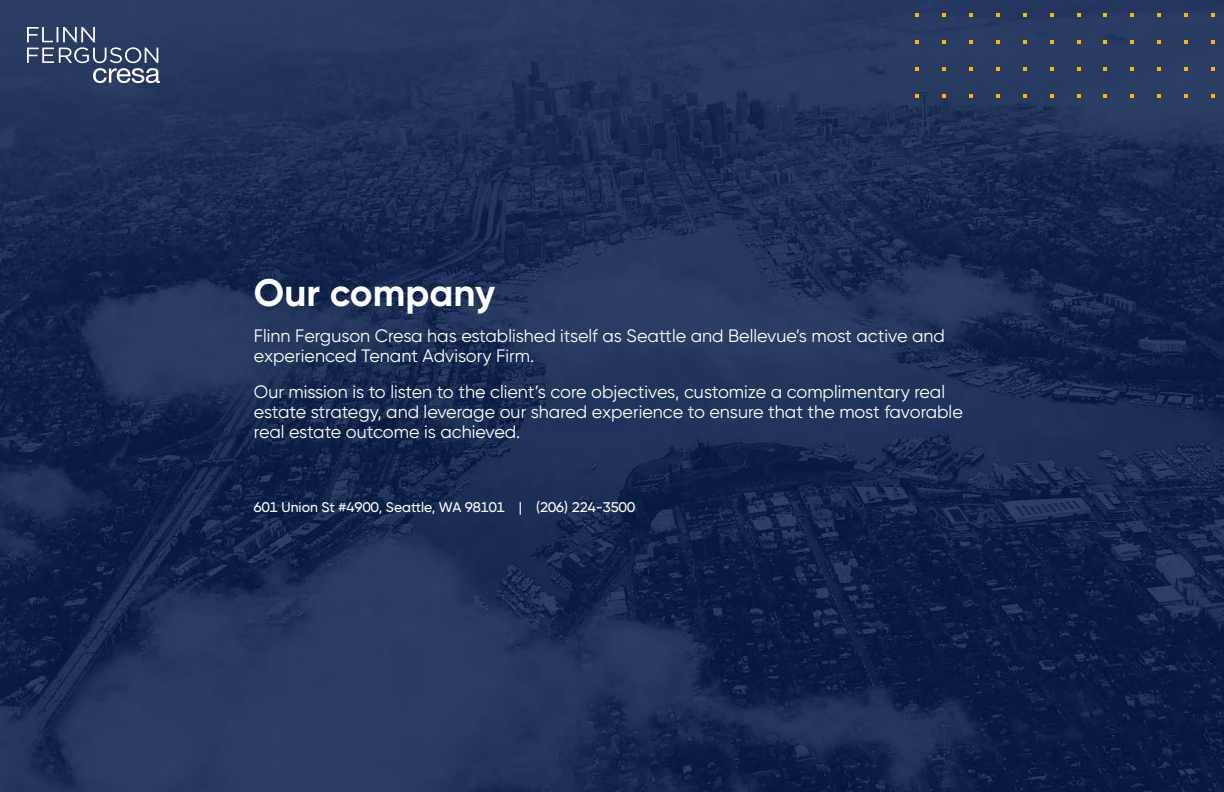
<style>
.page{position:relative;width:1224px;height:792px;background:#fff}
.page>*{position:absolute;margin:0;border:0;box-sizing:border-box;transform-origin:0 0}
.t1{font:700 38.3px "Gilroy";color:#fff}
.t2{font:18px/20px "Gilroy";color:#fff}
.t3{font:500 14px "Gilroy";color:#fff}
</style>
<div class="page">
<img style="left:0;top:0;width:1224px;height:792px">
<svg style="left:27px;top:27px;width:133px;height:56px;background:#4b5c7d"></svg>
<svg style="left:1077px;top:13px;width:3px;height:4px"></svg>
<svg style="left:1050px;top:13px;width:3px;height:4px"></svg>
<svg style="left:1212px;top:13px;width:3px;height:4px"></svg>
<svg style="left:1023px;top:13px;width:3px;height:4px"></svg>
<svg style="left:1185px;top:13px;width:3px;height:4px"></svg>
<svg style="left:996px;top:13px;width:3px;height:4px"></svg>
<svg style="left:915px;top:13px;width:3px;height:4px"></svg>
<svg style="left:1158px;top:13px;width:3px;height:4px"></svg>
<svg style="left:969px;top:13px;width:3px;height:4px"></svg>
<svg style="left:1131px;top:13px;width:3px;height:4px"></svg>
<svg style="left:942px;top:13px;width:3px;height:4px"></svg>
<svg style="left:1104px;top:13px;width:3px;height:4px"></svg>
<h1 class="t1" style="left:254px;top:268px;width:243px">Our company</h1>
<p class="t2" style="left:254px;top:326px;width:693px">Flinn Ferguson Cresa has established itself as Seattle and Bellevue’s most active and experienced Tenant Advisory Firm.</p>
<p class="t2" style="left:254px;top:382px;width:710px">Our mission is to listen to the client’s core objectives, customize a complimentary real estate strategy, and leverage our shared experience to ensure that the most favorable real estate outcome is achieved.</p>
<p class="t3" style="left:254px;top:499px;width:383px">601 Union St #4900, Seattle, WA 98101 | (206) 224-3500</p>
</div>
